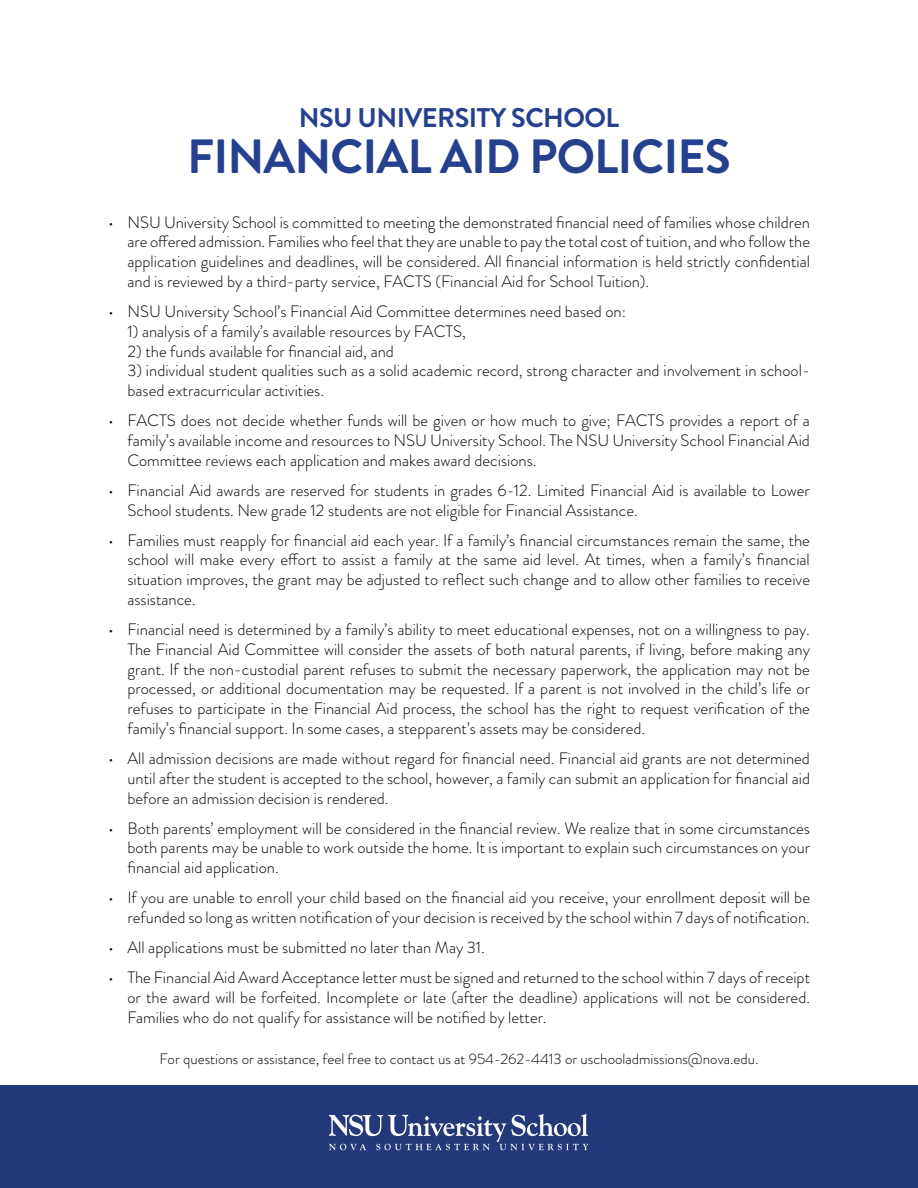
<style>
.page{position:relative;width:918px;height:1188px;background:#fff}
.page>*{position:absolute;margin:0;border:0;box-sizing:border-box;transform-origin:0 0}
.t1{font:700 48px "Brandon Grotesque";letter-spacing:-.02em;color:#25408f}
.t2{font:700 27px "Brandon Grotesque";letter-spacing:-.02em;color:#25408f}
.t3{font:300 16.5px/19.8px "Brandon Grotesque";color:#000;text-align:justify}
.t4{font:300 15px "Brandon Grotesque";color:#000}
</style>
<div class="page">
<div style="left:0;top:1085px;width:918px;height:103px;background:#233a7a"></div>
<svg style="left:329px;top:1114px;width:259px;height:36px"></svg>
<h2 class="t2" style="left:299px;top:99px;width:322px">NSU UNIVERSITY SCHOOL</h2>
<h1 class="t1" style="left:187px;top:123px;width:545px">FINANCIAL AID POLICIES</h1>
<p class="t3" style="left:128px;top:212px;width:684px;text-indent:-20px">• NSU University School is committed to meeting the demonstrated financial need of families whose children are offered admission. Families who feel that they are unable to pay the total cost of tuition, and who follow the application guidelines and deadlines, will be considered. All financial information is held strictly confidential and is reviewed by a third-party service, FACTS (Financial Aid for School Tuition).</p>
<p class="t3" style="left:108px;top:301px;width:520px">• NSU University School’s Financial Aid Committee determines need based on:</p>
<p class="t3" style="left:128px;top:321px;width:340px">1) analysis of a family’s available resources by FACTS,</p>
<p class="t3" style="left:128px;top:341px;width:268px">2) the funds available for financial aid, and</p>
<p class="t3" style="left:128px;top:361px;width:684px">3) individual student qualities such as a solid academic record, strong character and involvement in school&shy;based extracurricular activities.</p>
<p class="t3" style="left:128px;top:411px;width:684px;text-indent:-20px">• FACTS does not decide whether funds will be given or how much to give; FACTS provides a report of a family’s available income and resources to NSU University School. The NSU University School Financial Aid Committee reviews each application and makes award decisions.</p>
<p class="t3" style="left:128px;top:480px;width:684px;text-indent:-20px">• Financial Aid awards are reserved for students in grades 6-12. Limited Financial Aid is available to Lower<br>School students. New grade 12 students are not eligible for Financial Assistance.</p>
<p class="t3" style="left:128px;top:530px;width:684px;text-indent:-20px">• Families must reapply for financial aid each year. If a family’s financial circumstances remain the same, the school will make every effort to assist a family at the same aid level. At times, when a family’s financial situation improves, the grant may be adjusted to reflect such change and to allow other families to receive assistance.</p>
<p class="t3" style="left:128px;top:619px;width:684px;text-indent:-20px">• Financial need is determined by a family’s ability to meet educational expenses, not on a willingness to pay.<br>The Financial Aid Committee will consider the assets of both natural parents, if living, before making any grant. If the non-custodial parent refuses to submit the necessary paperwork, the application may not be processed, or additional documentation may be requested. If a parent is not involved in the child’s life or refuses to participate in the Financial Aid process, the school has the right to request verification of the family’s financial support. In some cases, a stepparent’s assets may be considered.</p>
<p class="t3" style="left:128px;top:748px;width:684px;text-indent:-20px">• All admission decisions are made without regard for financial need. Financial aid grants are not determined until after the student is accepted to the school, however, a family can submit an application for financial aid before an admission decision is rendered.</p>
<p class="t3" style="left:128px;top:818px;width:684px;text-indent:-20px">• Both parents’ employment will be considered in the financial review. We realize that in some circumstances both parents may be unable to work outside the home. It is important to explain such circumstances on your financial aid application.</p>
<p class="t3" style="left:108px;top:888px;width:704px;text-align:right">• If you are unable to enroll your child based on the financial aid you receive, your enrollment deposit will be refunded so long as written notification of your decision is received by the school within 7 days of notification.</p>
<p class="t3" style="left:108px;top:937px;width:378px">• All applications must be submitted no later than May 31.</p>
<p class="t3" style="left:128px;top:967px;width:684px;text-indent:-20px">• The Financial Aid Award Acceptance letter must be signed and returned to the school within 7 days of receipt or the award will be forfeited. Incomplete or late (after the deadline) applications will not be considered.<br>Families who do not qualify for assistance will be notified by letter.</p>
<p class="t4" style="left:160px;top:1048px;width:600px">For questions or assistance, feel free to contact us at 954-262-4413 or uschooladmissions@nova.edu.</p>
</div>
